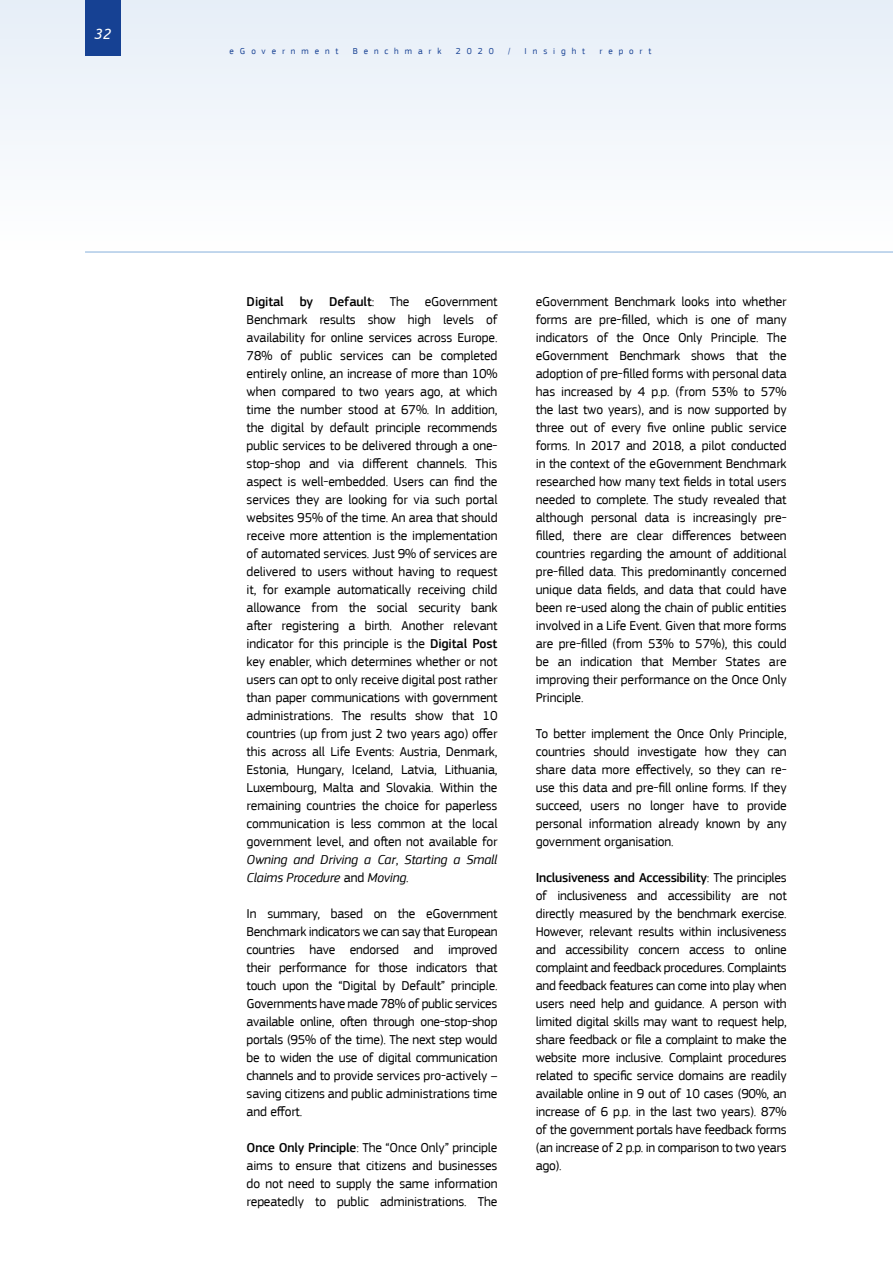
<style>
.page{position:relative;width:893px;height:1263px;background:#fff}
.page>*{position:absolute;margin:0;border:0;box-sizing:border-box;transform-origin:0 0}
.t1{font:italic 15px "Ubuntu";color:#fff}
.t2{font:13.5px/18px "EC Square Sans Pro";letter-spacing:-.01em;color:#000;text-align:justify}
.t3{font:9px "EC Square Sans Pro";letter-spacing:.66em;color:#164193}
.s1{font-weight:500}
.s2{font-style:italic}
</style>
<div class="page">
<div style="left:0;top:0;width:893px;height:252px;background:#f2f6fb"></div>
<div style="left:85px;top:0;width:35px;height:55px;background:#164193"></div>
<hr style="left:85px;top:251px;width:808px;height:2px;background:#aecae7">
<p class="t1" style="left:94px;top:24px;width:18px">32</p>
<p class="t3" style="left:230px;top:46px;width:110px">eGovernment</p>
<p class="t3" style="left:353px;top:46px;width:90px">Benchmark</p>
<p class="t3" style="left:456px;top:46px;width:39px">2020</p>
<p class="t3" style="left:508px;top:46px;width:4px">/</p>
<p class="t3" style="left:525px;top:46px;width:62px">Insight</p>
<p class="t3" style="left:599px;top:46px;width:53px">report</p>
<p class="t2" style="left:247px;top:293px;width:252px"><span class="s1">Digital by Default</span>: The eGovernment Benchmark results show high levels of availability for online services across Europe.<br>78% of public services can be completed entirely online, an increase of more than 10% when compared to two years ago, at which time the number stood at 67%. In addition, the digital by default principle recommends public services to be delivered through a one&shy;stop-shop and via different channels. This aspect is well-embedded. Users can find the services they are looking for via such portal websites 95% of the time. An area that should receive more attention is the implementation of automated services. Just 9% of services are delivered to users without having to request it, for example automatically receiving child allowance from the social security bank after registering a birth. Another relevant indicator for this principle is the <span class="s1">Digital Post </span>key enabler, which determines whether or not users can opt to only receive digital post rather than paper communications with government administrations. The results show that 10 countries (up from just 2 two years ago) offer this across all Life Events: Austria, Denmark, Estonia, Hungary, Iceland, Latvia, Lithuania, Luxembourg, Malta and Slovakia. Within the remaining countries the choice for paperless communication is less common at the local government level, and often not available for <span class="s2">Owning and Driving a Car</span>, <span class="s2">Starting a Small Claims Procedure</span> and <span class="s2">Moving</span>.</p>
<p class="t2" style="left:247px;top:905px;width:252px">In summary, based on the eGovernment Benchmark indicators we can say that European countries have endorsed and improved their performance for those indicators that touch upon the “Digital by Default” principle.<br>Governments have made 78% of public services available online, often through one-stop-shop portals (95% of the time). The next step would be to widen the use of digital communication channels and to provide services pro-actively – saving citizens and public administrations time and effort.</p>
<p class="t2" style="left:247px;top:1138px;width:252px"><span class="s1">Once Only Principle</span>: The “Once Only” principle aims to ensure that citizens and businesses do not need to supply the same information repeatedly to public administrations. The</p>
<p class="t2" style="left:536px;top:292px;width:252px">eGovernment Benchmark looks into whether forms are pre-filled, which is one of many indicators of the Once Only Principle. The eGovernment Benchmark shows that the adoption of pre-filled forms with personal data has increased by 4 p.p. (from 53% to 57% the last two years), and is now supported by three out of every five online public service forms. In 2017 and 2018, a pilot conducted in the context of the eGovernment Benchmark researched how many text fields in total users needed to complete. The study revealed that although personal data is increasingly pre&shy;filled, there are clear differences between countries regarding the amount of additional pre-filled data. This predominantly concerned unique data fields, and data that could have been re-used along the chain of public entities involved in a Life Event. Given that more forms are pre-filled (from 53% to 57%), this could be an indication that Member States are improving their performance on the Once Only Principle.</p>
<p class="t2" style="left:536px;top:724px;width:252px">To better implement the Once Only Principle, countries should investigate how they can share data more effectively, so they can re&shy;use this data and pre-fill online forms. If they succeed, users no longer have to provide personal information already known by any government organisation.</p>
<p class="t2" style="left:536px;top:868px;width:252px"><span class="s1">Inclusiveness and Accessibility</span>: The principles of inclusiveness and accessibility are not directly measured by the benchmark exercise.<br>However, relevant results within inclusiveness and accessibility concern access to online complaint and feedback procedures. Complaints and feedback features can come into play when users need help and guidance. A person with limited digital skills may want to request help, share feedback or file a complaint to make the website more inclusive. Complaint procedures related to specific service domains are readily available online in 9 out of 10 cases (90%, an increase of 6 p.p. in the last two years). 87% of the government portals have feedback forms (an increase of 2 p.p. in comparison to two years ago).</p>
</div>
